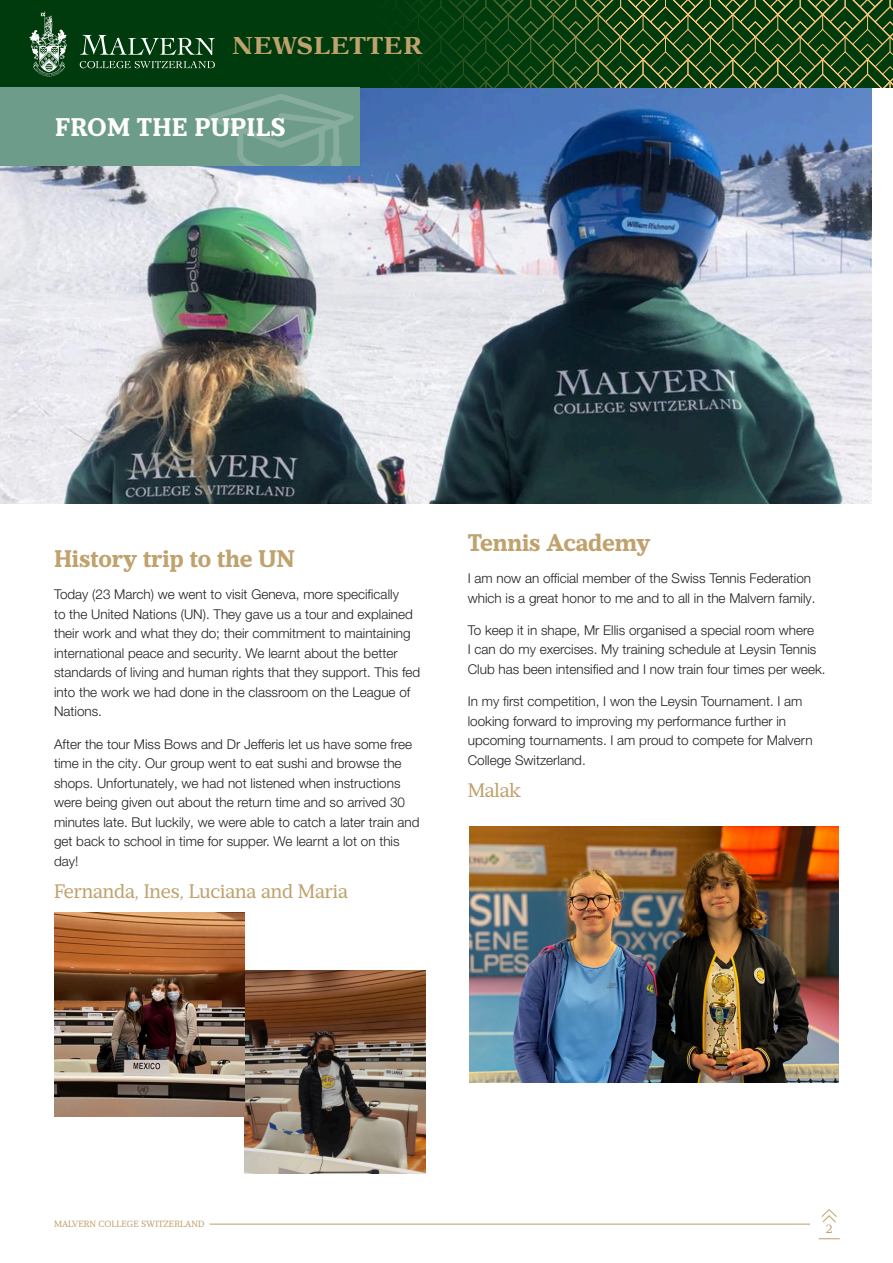
<style>
.page{position:relative;width:893px;height:1263px;background:#fff}
.page>*{position:absolute;margin:0;border:0;box-sizing:border-box;transform-origin:0 0}
.article_title{font:700 25.5px "Prumo Slab";letter-spacing:.01em;color:#fff}
.t1{font:500 25.5px "Aster";letter-spacing:.01em;color:#bfa26e}
.gold_sub{font:700 24px "Prumo Slab";color:#bfa26e}
.gold_name{font:19.5px "Prumo Slab";color:#bfa26e}
.Text{font:19.5px "Prumo Slab";color:#bfa26e}
.Text-2{font:300 13.5px/19.5px "Helvetica Neue LT Pro";color:#231f20}
.t2{font:12px "Prumo Slab";color:#bfa26e}
.t3{font:9px "Prumo Slab";color:#bfa26e}
</style>
<div class="page">
<svg style="left:819px;top:1238px;width:21px;height:1px"></svg>
<svg style="left:822px;top:1209px;width:15px;height:14px"></svg>
<hr style="left:210px;top:1223px;width:600px;height:2px;background:#bfa26e">
<img style="left:0;top:87px;width:872px;height:417px">
<div style="left:0;top:0;width:893px;height:87px;background:#003b0d"></div>
<svg style="left:398px;top:0;width:495px;height:87px"></svg>
<svg style="left:29px;top:11px;width:38px;height:65px"></svg>
<svg style="left:80px;top:35px;width:135px;height:20px"></svg>
<svg style="left:80px;top:61px;width:135px;height:7px"></svg>
<div style="left:0;top:87px;width:359px;height:79px;background:#6e9c8a"></div>
<svg style="left:208px;top:94px;width:146px;height:72px"></svg>
<img style="left:245px;top:970px;width:180px;height:204px">
<img style="left:54px;top:913px;width:191px;height:203px">
<img style="left:469px;top:827px;width:370px;height:255px">
<p class="t1" style="left:232px;top:30px;width:192px">NEWSLETTER</p>
<p class="article_title" style="left:55px;top:112px;width:232px">FROM THE PUPILS</p>
<p class="gold_sub" style="left:54px;top:544px;width:242px">History trip to the UN</p>
<p class="Text-2" style="left:54px;top:584px;width:368px">Today (23 March) we went to visit Geneva, more specifically<br>to the United Nations (UN). They gave us a tour and explained their work and what they do; their commitment to maintaining international peace and security. We learnt about the better standards of living and human rights that they support. This fed into the work we had done in the classroom on the League of Nations.</p>
<p class="Text-2" style="left:54px;top:734px;width:367px">After the tour Miss Bows and Dr Jefferis let us have some free time in the city. Our group went to eat sushi and browse the shops. Unfortunately, we had not listened when instructions were being given out about the return time and so arrived 30 minutes late. But luckily, we were able to catch a later train and get back to school in time for supper. We learnt a lot on this day!</p>
<p class="gold_name" style="left:54px;top:879px;width:295px">Fernanda, Ines, Luciana and Maria</p>
<p class="gold_sub" style="left:468px;top:528px;width:184px">Tennis Academy</p>
<p class="Text-2" style="left:468px;top:568px;width:349px">I am now an official member of the Swiss Tennis Federation which is a great honor to me and to all in the Malvern family.</p>
<p class="Text-2" style="left:468px;top:620px;width:359px">To keep it in shape, Mr Ellis organised a special room where<br>I can do my exercises. My training schedule at Leysin Tennis<br>Club has been intensified and I now train four times per week.</p>
<p class="Text-2" style="left:468px;top:691px;width:346px">In my first competition, I won the Leysin Tournament. I am looking forward to improving my performance further in upcoming tournaments. I am proud to compete for Malvern College Switzerland.</p>
<p class="Text" style="left:468px;top:779px;width:55px">Malak</p>
<p class="t3" style="left:54px;top:1218px;width:152px">MALVERN COLLEGE SWITZERLAND</p>
<p class="t2" style="left:826px;top:1222px;width:8px">2</p>
</div>
